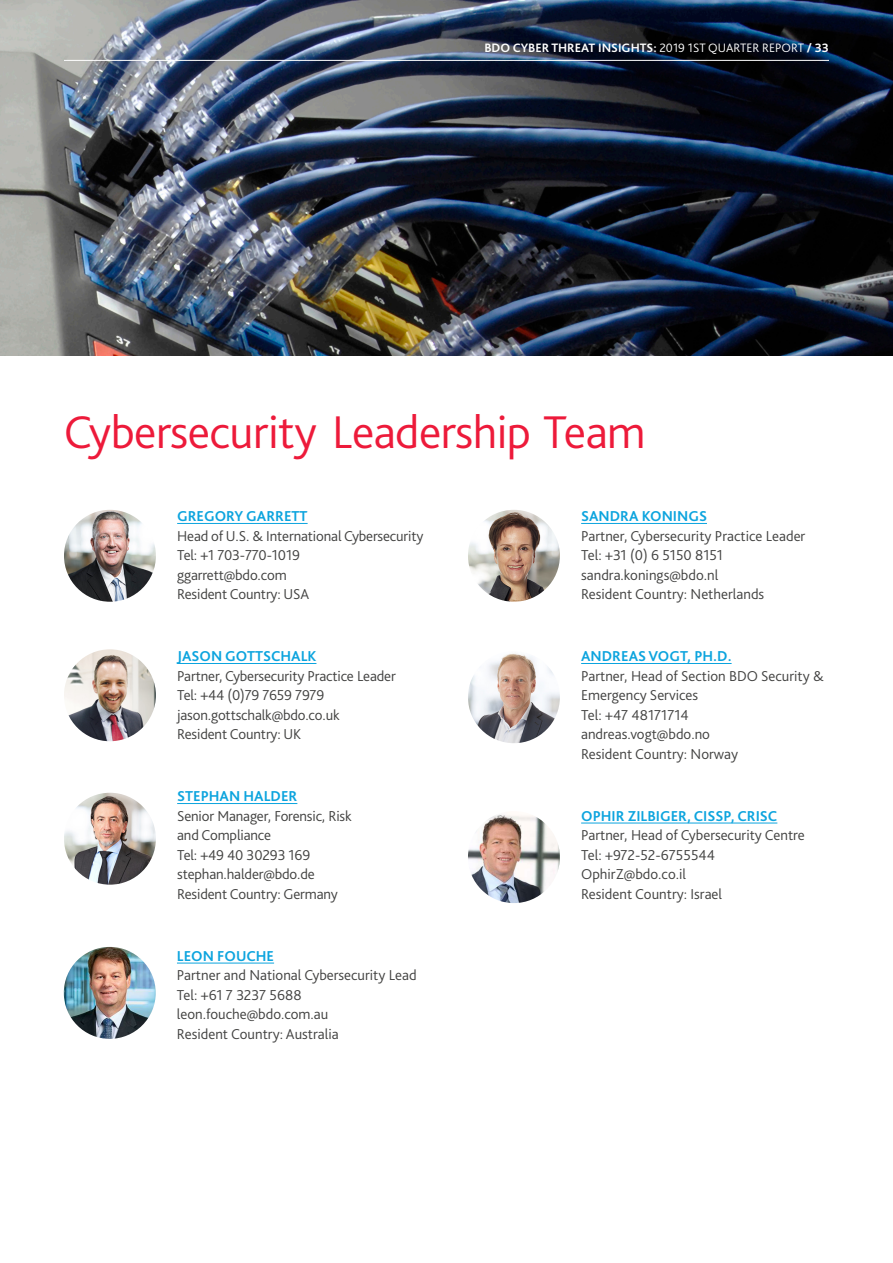
<style>
.page{position:relative;width:893px;height:1263px;background:#fff}
.page>*{position:absolute;margin:0;border:0;box-sizing:border-box;transform-origin:0 0}
.Main_Body_Headings{font:300 48px "Bliss Pro";letter-spacing:-.01em;color:#ed1a3a}
.Body_text_-_3mm_afte{font:300 15px/19.5px "Bliss Pro";color:#414140}
.t1{font:700 12.75px "Bliss Pro";color:#fff}
.s1{font-weight:300}
.s2{font-weight:700;color:#0ca4de}
</style>
<div class="page">
<img style="left:0;top:0;width:893px;height:356px">
<hr style="left:177px;top:523px;width:131px;height:1px;background:#0ca4de">
<hr style="left:177px;top:663px;width:139px;height:1px;background:#0ca4de">
<hr style="left:177px;top:803px;width:120px;height:1px;background:#0ca4de">
<hr style="left:177px;top:963px;width:97px;height:1px;background:#0ca4de">
<hr style="left:581px;top:523px;width:126px;height:1px;background:#0ca4de">
<hr style="left:581px;top:663px;width:151px;height:1px;background:#0ca4de">
<hr style="left:581px;top:823px;width:196px;height:1px;background:#0ca4de">
<img style="left:64px;top:510px;width:92px;height:92px;border-radius:46px">
<img style="left:468px;top:510px;width:92px;height:92px;border-radius:46px">
<img style="left:468px;top:651px;width:92px;height:92px;border-radius:46px">
<img style="left:64px;top:649px;width:92px;height:92px;border-radius:46px">
<img style="left:64px;top:793px;width:92px;height:92px;border-radius:46px">
<img style="left:468px;top:811px;width:92px;height:92px;border-radius:46px">
<img style="left:64px;top:947px;width:92px;height:92px;border-radius:46px">
<hr style="left:64px;top:60px;width:765px;height:1px;background:#fff">
<p class="t1" style="left:484px;top:40px;width:346px">BDO CYBER THREAT INSIGHTS: <span class="s1">2019 1ST QUARTER REPORT</span> / 33</p>
<p class="Main_Body_Headings" style="left:64px;top:402px;width:583px">Cybersecurity Leadership Team</p>
<p class="Body_text_-_3mm_afte" style="left:177px;top:506px;width:248px"><span class="s2">GREGORY GARRETT<br></span>Head of U.S. &amp; International Cybersecurity<br>Tel: +1 703-770-1019<br>ggarrett@bdo.com<br>Resident Country: USA</p>
<p class="Body_text_-_3mm_afte" style="left:177px;top:646px;width:220px"><span class="s2">JASON GOTTSCHALK<br></span>Partner, Cybersecurity Practice Leader<br>Tel: +44 (0)79 7659 7979 jason.gottschalk@bdo.co.uk<br>Resident Country: UK</p>
<p class="Body_text_-_3mm_afte" style="left:177px;top:786px;width:176px"><span class="s2">STEPHAN HALDER<br></span>Senior Manager, Forensic, Risk and Compliance<br>Tel: +49 40 30293 169 stephan.halder@bdo.de<br>Resident Country: Germany</p>
<p class="Body_text_-_3mm_afte" style="left:177px;top:946px;width:241px"><span class="s2">LEON FOUCHE<br></span>Partner and National Cybersecurity Lead<br>Tel: +61 7 3237 5688 leon.fouche@bdo.com.au<br>Resident Country: Australia</p>
<p class="Body_text_-_3mm_afte" style="left:581px;top:506px;width:226px"><span class="s2">SANDRA KONINGS<br></span>Partner, Cybersecurity Practice Leader<br>Tel: +31 (0) 6 5150 8151 sandra.konings@bdo.nl<br>Resident Country: Netherlands</p>
<p class="Body_text_-_3mm_afte" style="left:581px;top:646px;width:244px"><span class="s2">ANDREAS VOGT, PH.D.<br></span>Partner, Head of Section BDO Security &amp;<br>Emergency Services<br>Tel: +47 48171714<br>andreas.vogt@bdo.no<br>Resident Country: Norway</p>
<p class="Body_text_-_3mm_afte" style="left:581px;top:806px;width:225px"><span class="s2">OPHIR ZILBIGER, CISSP, CRISC<br></span>Partner, Head of Cybersecurity Centre<br>Tel: +972-52-6755544<br>OphirZ@bdo.co.il<br>Resident Country: Israel</p>
</div>
